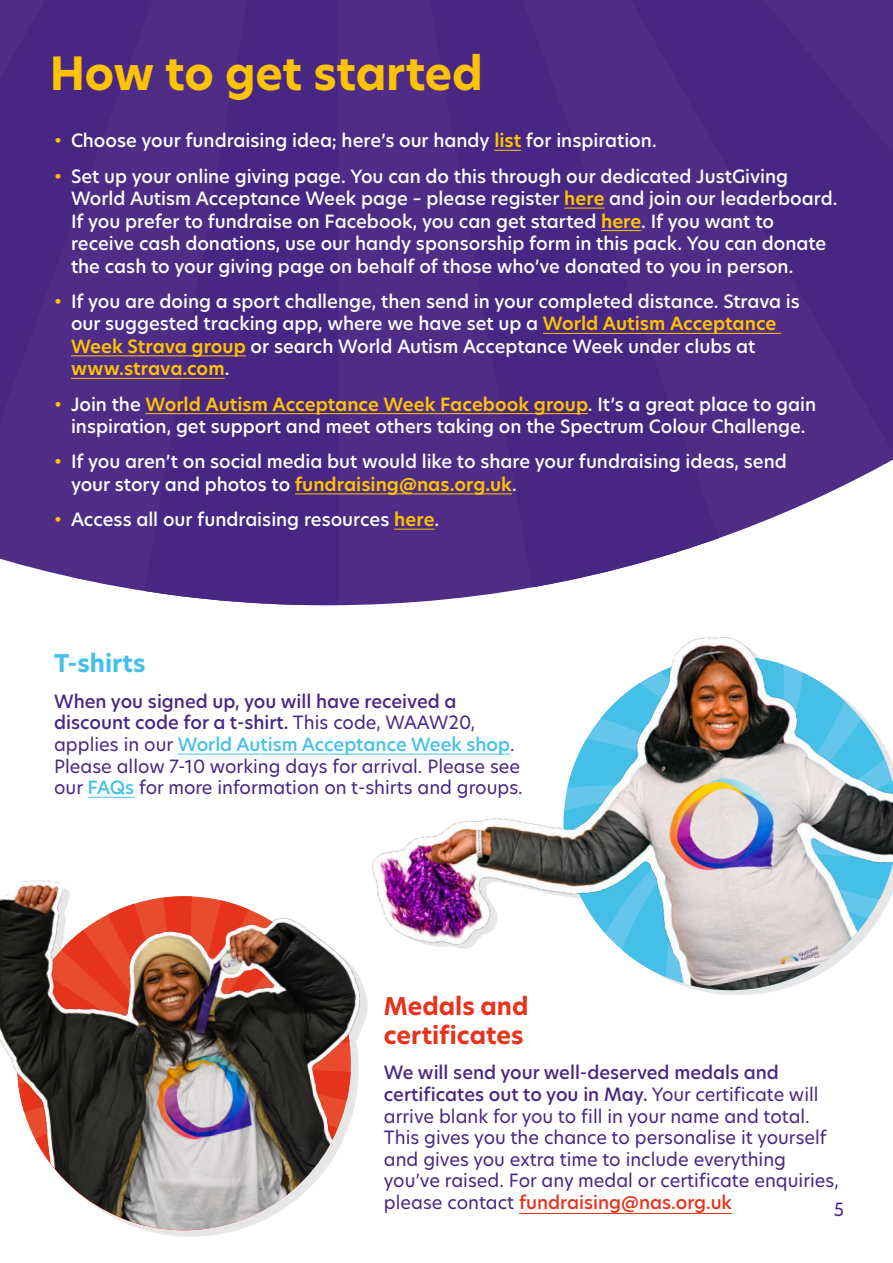
<style>
.page{position:relative;width:893px;height:1263px;background:#fff}
.page>*{position:absolute;margin:0;border:0;box-sizing:border-box;transform-origin:0 0}
.t1{font:700 45px "TP Hero";letter-spacing:-.005em;color:#fdc300}
.t2{font:700 24px/28.8px "TP Hero";color:#e6331c}
.t3{font:700 24px "TP Hero";color:#44c0e8}
.t4{font:500 18px/22.5px "TP Hero";color:#fff}
.t5{font:18px/21.6px "TP Hero";color:#482683}
.s1{font-weight:400;color:#fdc300}
.s2{font-weight:600;color:#fdc300}
.s3{font-weight:500}
.s4{font-weight:500;color:#44c0e8}
.s5{font-weight:500;color:#e6331c}
</style>
<div class="page">
<div style="left:0;top:0;width:893px;height:605px;background:#4f2d87"></div>
<svg style="left:494px;top:150px;width:27px;height:1px"></svg>
<hr style="left:564px;top:208px;width:40px;height:1px;background:#fdc300">
<hr style="left:601px;top:230px;width:40px;height:1px;background:#fdc300">
<hr style="left:543px;top:333px;width:238px;height:1px;background:#fdc300">
<hr style="left:71px;top:355px;width:175px;height:1px;background:#fdc300">
<hr style="left:71px;top:378px;width:154px;height:1px;background:#fdc300">
<hr style="left:146px;top:413px;width:442px;height:1px;background:#fdc300">
<hr style="left:295px;top:493px;width:217px;height:1px;background:#fdc300">
<hr style="left:394px;top:529px;width:40px;height:1px;background:#fdc300">
<hr style="left:519px;top:1213px;width:213px;height:1px;background:#e6331c">
<hr style="left:178px;top:754px;width:332px;height:1px;background:#44c0e8">
<hr style="left:88px;top:797px;width:46px;height:1px;background:#44c0e8">
<img style="left:361px;top:637px;width:532px;height:358px">
<img style="left:0;top:827px;width:383px;height:410px">
<h1 class="t1" style="left:50px;top:43px;width:435px">How to get started</h1>
<p class="t4" style="left:54px;top:129px;width:604px"><span class="s1">•</span> Choose your fundraising idea; here’s our handy <span class="s2">list</span> for inspiration.</p>
<p class="t4" style="left:71px;top:165px;width:768px;text-indent:-17px"><span class="s1">•</span> Set up your online giving page. You can do this through our dedicated JustGiving World Autism Acceptance Week page – please register <span class="s2">here</span> and join our leaderboard.<br>If you prefer to fundraise on Facebook, you can get started <span class="s2">here</span>. If you want to receive cash donations, use our handy sponsorship form in this pack. You can donate the cash to your giving page on behalf of those who’ve donated to you in person.</p>
<p class="t4" style="left:71px;top:290px;width:730px;text-indent:-17px"><span class="s1">•</span> If you are doing a sport challenge, then send in your completed distance. Strava is our suggested tracking app, where we have set up a <span class="s2">World Autism Acceptance Week Strava group</span> or search World Autism Acceptance Week under clubs at <span class="s2">www.strava.com</span>.</p>
<p class="t4" style="left:54px;top:393px;width:764px;text-align:center"><span class="s1">•</span> Join the <span class="s2">World Autism Acceptance Week Facebook group</span>. It’s a great place to gain inspiration, get support and meet others taking on the Spectrum Colour Challenge.</p>
<p class="t4" style="left:71px;top:450px;width:717px;text-indent:-17px"><span class="s1">•</span> If you aren’t on social media but would like to share your fundraising ideas, send your story and photos to <span class="s2">fundraising@nas.org.uk</span>.</p>
<p class="t4" style="left:54px;top:508px;width:387px"><span class="s1">•</span> Access all our fundraising resources <span class="s2">here</span>.</p>
<h2 class="t3" style="left:54px;top:647px;width:93px">T-shirts</h2>
<p class="t5" style="left:54px;top:690px;width:470px"><span class="s3">When you signed up, you will have received a discount code for a t-shirt.</span> This code, WAAW20, applies in our <span class="s4">World Autism Acceptance Week shop</span>.<br>Please allow 7-10 working days for arrival. Please see our <span class="s4">FAQs</span> for more information on t-shirts and groups.</p>
<h2 class="t2" style="left:384px;top:991px;width:146px">Medals and certificates</h2>
<p class="t5" style="left:384px;top:1062px;width:456px"><span class="s3">We will send your well-deserved medals and certificates out to you in May.</span> Your certificate will arrive blank for you to fill in your name and total.<br>This gives you the chance to personalise it yourself and gives you extra time to include everything you’ve raised. For any medal or certificate enquiries, please contact <span class="s5">fundraising@nas.org.uk</span></p>
<p class="t5" style="left:834px;top:1198px;width:12px">5</p>
</div>
